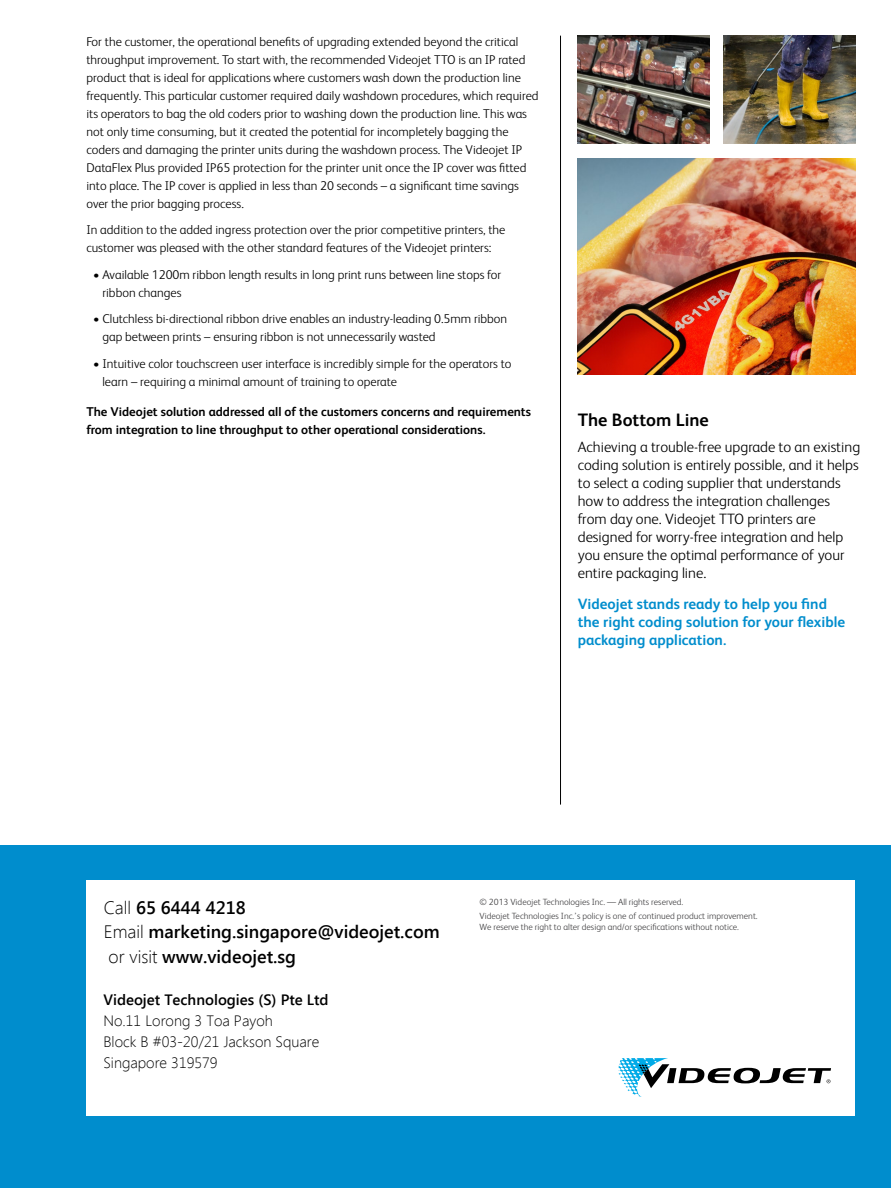
<style>
.page{position:relative;width:891px;height:1188px;background:#fff}
.page>*{position:absolute;margin:0;border:0;box-sizing:border-box;transform-origin:0 0}
.t1{font:600 18px/24.5px "Segoe UI";color:#000}
.t2{font:700 18px "FS Albert";color:#000}
.t3{font:300 15px/18px "FS Albert";color:#000}
.t4{font:700 15px/18px "FS Albert";color:#008dcd}
.t5{font:300 15px/21px "Segoe UI";color:#000}
.t6{font:600 15px "Segoe UI";color:#000}
.t7{font:300 12.75px/18px "FS Albert";color:#000}
.t8{font:700 12.75px/18px "FS Albert";color:#000}
.t9{font:300 9px/14.7px "FS Albert";color:#414042}
.s1{font-weight:300}
</style>
<div class="page">
<div style="left:0;top:846px;width:891px;height:342px;background:#008dcd"></div>
<div style="left:86px;top:880px;width:769px;height:236px;background:#fff"></div>
<svg style="left:618px;top:1058px;width:213px;height:39px"></svg>
<hr style="left:560px;top:36px;width:1px;height:769px;background:#000">
<img style="left:578px;top:159px;width:277px;height:216px">
<img style="left:578px;top:36px;width:131px;height:108px">
<img style="left:724px;top:36px;width:131px;height:108px">
<p class="t7" style="left:86px;top:32px;width:454px">For the customer, the operational benefits of upgrading extended beyond the critical throughput improvement. To start with, the recommended Videojet TTO is an IP rated product that is ideal for applications where customers wash down the production line frequently. This particular customer required daily washdown procedures, which required its operators to bag the old coders prior to washing down the production line. This was not only time consuming, but it created the potential for incompletely bagging the coders and damaging the printer units during the washdown process. The Videojet IP DataFlex Plus provided IP65 protection for the printer unit once the IP cover was fitted into place. The IP cover is applied in less than 20 seconds – a significant time savings over the prior bagging process.</p>
<p class="t7" style="left:86px;top:221px;width:421px">In addition to the added ingress protection over the prior competitive printers, the customer was pleased with the other standard features of the Videojet printers:</p>
<p class="t7" style="left:102px;top:265px;width:400px;text-indent:-9px">• Available 1200m ribbon length results in long print runs between line stops for ribbon changes</p>
<p class="t7" style="left:102px;top:310px;width:406px;text-indent:-9px">• Clutchless bi-directional ribbon drive enables an industry-leading 0.5mm ribbon gap between prints – ensuring ribbon is not unnecessarily wasted</p>
<p class="t7" style="left:102px;top:354px;width:411px;text-indent:-9px">• Intuitive color touchscreen user interface is incredibly simple for the operators to learn – requiring a minimal amount of training to operate</p>
<p class="t8" style="left:86px;top:403px;width:446px">The Videojet solution addressed all of the customers concerns and requirements from integration to line throughput to other operational considerations.</p>
<h1 class="t2" style="left:578px;top:409px;width:132px">The Bottom Line</h1>
<p class="t3" style="left:578px;top:438px;width:284px">Achieving a trouble-free upgrade to an existing coding solution is entirely possible, and it helps to select a coding supplier that understands how to address the integration challenges from day one. Videojet TTO printers are designed for worry-free integration and help you ensure the optimal performance of your entire packaging line.</p>
<p class="t4" style="left:578px;top:595px;width:269px">Videojet stands ready to help you find the right coding solution for your flexible packaging application.</p>
<h1 class="t1" style="left:104px;top:894px;width:338px"><span class="s1">Call</span> 65 6444 4218<br><span class="s1">Email</span> marketing.singapore@videojet.com <span class="s1">or visit</span> www.videojet.sg</h1>
<p class="t6" style="left:104px;top:989px;width:227px">Videojet Technologies (S) Pte Ltd</p>
<p class="t5" style="left:104px;top:1010px;width:217px">No.11 Lorong 3 Toa Payoh<br>Block B #03-20/21 Jackson Square<br>Singapore 319579</p>
<p class="t9" style="left:480px;top:894px;width:280px">© 2013 Videojet Technologies Inc. — All rights reserved.<br>Videojet Technologies Inc.’s policy is one of continued product improvement.</p>
<p class="t9" style="left:480px;top:919px;width:261px">We reserve the right to alter design and/or specifications without notice.</p>
</div>
